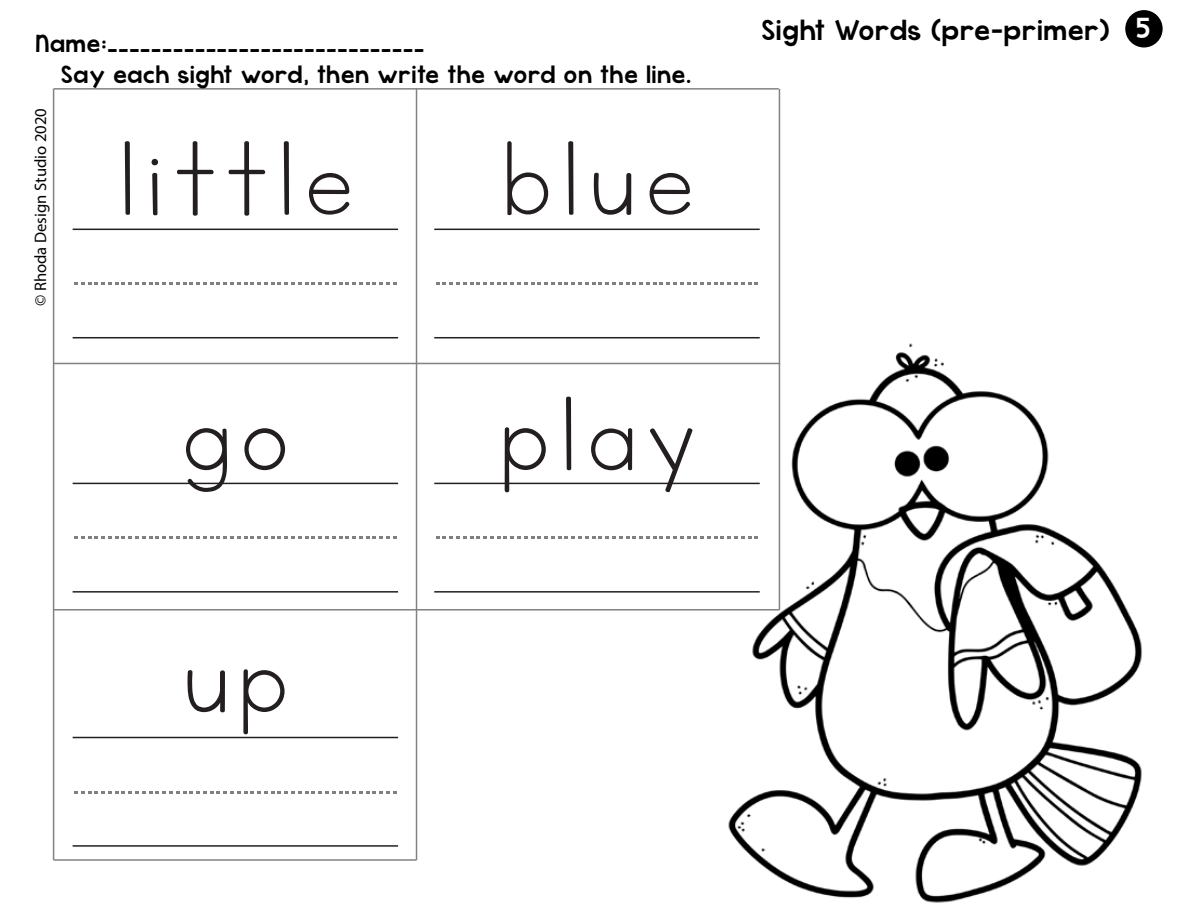
<style>
.page{position:relative;width:1188px;height:918px;background:#fff}
.page>*{position:absolute;margin:0;border:0;box-sizing:border-box;transform-origin:0 0}
.t1{font:124.35px "KG Neatly Printed Spaced";color:#231f20}
.t2{font:29.7px "KG Whatthe Teacher Wants";letter-spacing:.06em;color:#000}
.t3{font:25.65px/31.3px "KG Whatthe Teacher Wants";letter-spacing:.06em;color:#000}
.t4{font:16.65px "Myriad Pro";color:#000}
.s1{color:#fff}
</style>
<div class="page">
<hr style="left:54px;top:363px;width:726px;height:1px;background:#808285">
<hr style="left:54px;top:609px;width:725px;height:2px;background:#808285">
<hr style="left:54px;top:859px;width:363px;height:2px;background:#808285">
<hr style="left:54px;top:88px;width:725px;height:2px;background:#808285">
<hr style="left:416px;top:89px;width:1px;height:771px;background:#808285">
<hr style="left:779px;top:89px;width:1px;height:521px;background:#808285">
<hr style="left:53px;top:89px;width:1px;height:771px;background:#808285">
<hr style="left:73px;top:229px;width:325px;height:1px;background:#231f20">
<svg style="left:74px;top:283px;width:323px;height:2px"></svg>
<hr style="left:73px;top:337px;width:325px;height:1px;background:#231f20">
<hr style="left:434px;top:229px;width:326px;height:1px;background:#231f20">
<svg style="left:436px;top:283px;width:322px;height:2px"></svg>
<hr style="left:434px;top:337px;width:326px;height:1px;background:#231f20">
<hr style="left:73px;top:483px;width:325px;height:1px;background:#231f20">
<svg style="left:74px;top:537px;width:323px;height:2px"></svg>
<hr style="left:73px;top:591px;width:325px;height:2px;background:#231f20">
<hr style="left:434px;top:483px;width:326px;height:1px;background:#231f20">
<svg style="left:436px;top:537px;width:285px;height:2px"></svg>
<hr style="left:434px;top:591px;width:326px;height:2px;background:#231f20">
<hr style="left:73px;top:737px;width:325px;height:1px;background:#231f20">
<svg style="left:74px;top:791px;width:323px;height:2px"></svg>
<hr style="left:73px;top:845px;width:325px;height:2px;background:#231f20">
<img style="left:721px;top:338px;width:421px;height:565px">
<div style="left:1125px;top:10px;width:38px;height:37px;background:#000;border-radius:50%"></div>
<p class="t3" style="left:61px;top:30px;width:631px;text-indent:-25px">Name:_____________________________<br>Say each sight word, then write the word on the line.</p>
<p class="t4" style="left:34px;top:306px;width:200px;rotate:-90deg">© Rhoda Design Studio 2020</p>
<h1 class="t1" style="left:114px;top:99px;width:246px">little</h1>
<h1 class="t1" style="left:178px;top:354px;width:118px">go</h1>
<h1 class="t1" style="left:498px;top:99px;width:202px">blue</h1>
<h1 class="t1" style="left:496px;top:354px;width:207px">play</h1>
<p class="t2" style="left:762px;top:19px;width:389px">Sight Words (pre-primer) <span class="s1">5</span></p>
<h1 class="t1" style="left:178px;top:596px;width:117px">up</h1>
</div>
